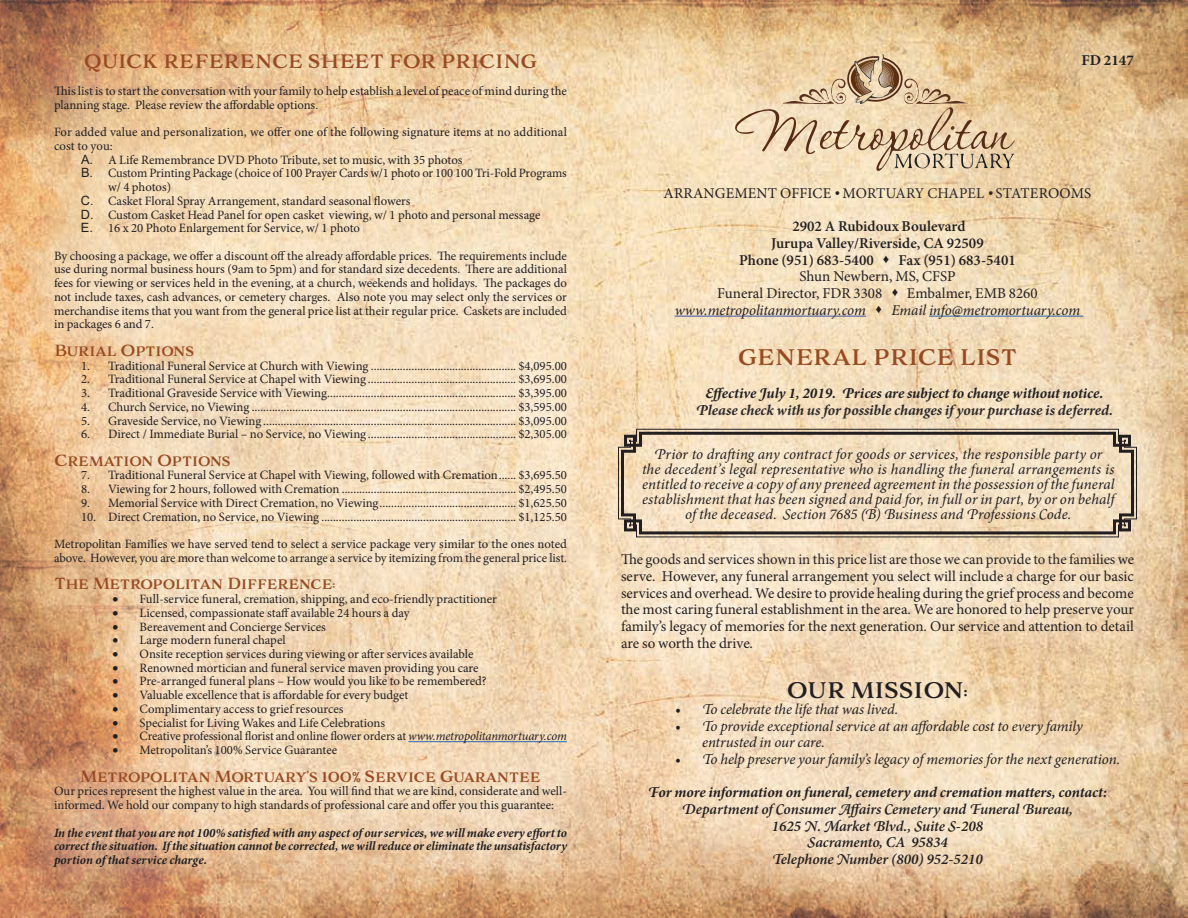
<style>
.page{position:relative;width:1188px;height:918px;background:#fff}
.page>*{position:absolute;margin:0;border:0;box-sizing:border-box;transform-origin:0 0}
.t1{font:21px "Adorn S Serif";color:#984b22}
.t2{font:21px "Adorn S Serif";color:#231f20}
.t3{font:18px "Adorn S Serif";color:#984b22}
.t4{font:700 15.6px/18.8px "Adobe Garamond Pro";color:#231f20;text-align:center}
.t5{font:italic 15px/15px "Minion Pro";letter-spacing:.005em;color:#231f20}
.t6{font:15px/16.6px "Minion Pro";color:#231f20;text-align:justify}
.t7{font:600 15px/16.6px "Minion Pro";color:#231f20;text-align:center}
.t8{font:italic 700 15px/16.6px "Minion Pro";letter-spacing:-.005em;color:#231f20;text-align:center}
.t9{font:italic 600 15px/16.6px "Minion Pro";letter-spacing:-.005em;color:#231f20;text-align:center}
.t10{font:15px "Adorn S Serif";letter-spacing:-.01em;color:#984b22}
.t11{font:700 15px "Minion Pro";color:#231f20}
.t12{font:12.75px/13.8px "Minion Pro";color:#231f20}
.t13{font:italic 700 12.75px/13.8px "Minion Pro";letter-spacing:-.005em;color:#231f20;text-align:justify}
.s1{font-family:"Arial"}
.s2{font-style:italic}
.s3{font-family:"Garamond";font-style:italic}
.s4{font-family:"Garamond";font-weight:400;font-size:12px}
.s5{font-weight:400}
.s6{font-weight:400;font-style:italic}
</style>
<div class="page">
<img style="left:0;top:0;width:1188px;height:918px">
<div style="left:578px;top:12px;width:598px;height:897px;background:#fff;opacity:.55"></div>
<hr style="left:675px;top:316px;width:191px;height:1px;background:#3953a4">
<hr style="left:929px;top:316px;width:151px;height:1px;background:#2865b0">
<div style="left:695px;top:13px;width:360px;height:199px;background:#fff;opacity:.55"></div>
<svg style="left:734px;top:54px;width:281px;height:118px;background:#dcc29d"></svg>
<div style="left:587px;top:398px;width:581px;height:171px;background:#fff;opacity:.55"></div>
<svg style="left:617px;top:428px;width:521px;height:110px;background:#998b79"></svg>
<svg style="left:620px;top:430px;width:516px;height:106px;background:#e4d2b6"></svg>
<div style="left:12px;top:10px;width:598px;height:898px;background:#fff;opacity:.55"></div>
<hr style="left:408px;top:741px;width:159px;height:1px;background:#2865b0">
<h2 class="t3" style="left:84px;top:49px;width:455px">QUICK REFERENCE SHEET FOR PRICING</h2>
<p class="t12" style="left:54px;top:84px;width:514px">This list is to start the conversation with your family to help establish a level of peace of mind during the planning stage. Please review the affordable options.</p>
<p class="t12" style="left:54px;top:125px;width:514px">For added value and personalization, we offer one of the following signature items at no additional</p>
<p class="t12" style="left:54px;top:139px;width:60px">cost to you:</p>
<p class="t12" style="left:81px;top:153px;width:383px"><span class="s1">A.</span> A Life Remembrance DVD Photo Tribute, set to music, with 35 photos</p>
<p class="t12" style="left:81px;top:166px;width:487px"><span class="s1">B.</span> Custom Printing Package (choice of 100 Prayer Cards w/1 photo or 100 100 Tri-Fold Programs</p>
<p class="t12" style="left:108px;top:180px;width:65px">w/ 4 photos)</p>
<p class="t12" style="left:81px;top:194px;width:331px"><span class="s1">C.</span> Casket Floral Spray Arrangement, standard seasonal flowers</p>
<p class="t12" style="left:81px;top:208px;width:461px"><span class="s1">D.</span> Custom Casket Head Panel for open casket viewing, w/ 1 photo and personal message</p>
<p class="t12" style="left:81px;top:221px;width:281px"><span class="s1">E.</span> 16 x 20 Photo Enlargement for Service, w/ 1 photo</p>
<p class="t12" style="left:54px;top:249px;width:515px;text-align:justify">By choosing a package, we offer a discount off the already affordable prices. The requirements include use during normal business hours (9am to 5pm) and for standard size decedents. There are additional fees for viewing or services held in the evening, at a church, weekends and holidays. The packages do not include taxes, cash advances, or cemetery charges. Also note you may select only the services or merchandise items that you want from the general price list at their regular price. Caskets are included in packages 6 and 7.</p>
<p class="t10" style="left:54px;top:341px;width:142px">Burial Options</p>
<p class="t12" style="left:81px;top:359px;width:488px">1. Traditional Funeral Service at Church with Viewing .................................................. $4,095.00</p>
<p class="t12" style="left:81px;top:372px;width:488px">2. Traditional Funeral Service at Chapel with Viewing ................................................... $3,695.00</p>
<p class="t12" style="left:81px;top:386px;width:488px">3. Traditional Graveside Service with Viewing................................................................. $3,395.00</p>
<p class="t12" style="left:81px;top:400px;width:488px">4. Church Service, no Viewing ........................................................................................... $3,595.00</p>
<p class="t12" style="left:81px;top:414px;width:488px">5. Graveside Service, no Viewing ....................................................................................... $3,095.00</p>
<p class="t12" style="left:81px;top:427px;width:488px">6. Direct / Immediate Burial – no Service, no Viewing ................................................... $2,305.00</p>
<p class="t10" style="left:54px;top:451px;width:178px">Cremation Options</p>
<p class="t12" style="left:81px;top:469px;width:488px">7. Traditional Funeral Service at Chapel with Viewing, followed with Cremation...... $3,695.50</p>
<p class="t12" style="left:81px;top:482px;width:488px">8. Viewing for 2 hours, followed with Cremation ............................................................ $2,495.50</p>
<p class="t12" style="left:81px;top:496px;width:488px">9. Memorial Service with Direct Cremation, no Viewing............................................... $1,625.50</p>
<p class="t12" style="left:54px;top:503px;width:515px;line-height:27.5px;text-align:right">10. Direct Cremation, no Service, no Viewing ................................................................... $1,125.50<br>Metropolitan Families we have served tend to select a service package very similar to the ones noted</p>
<p class="t12" style="left:54px;top:551px;width:515px">above. However, you are more than welcome to arrange a service by itemizing from the general price list.</p>
<p class="t10" style="left:54px;top:574px;width:283px">The Metropolitan Difference:</p>
<p class="t12" style="left:112px;top:592px;width:386px">• Full-service funeral, cremation, shipping, and eco-friendly practitioner</p>
<p class="t12" style="left:112px;top:606px;width:299px">• Licensed, compassionate staff available 24 hours a day</p>
<p class="t12" style="left:112px;top:620px;width:215px">• Bereavement and Concierge Services</p>
<p class="t12" style="left:112px;top:633px;width:175px">• Large modern funeral chapel</p>
<p class="t12" style="left:112px;top:647px;width:363px">• Onsite reception services during viewing or after services available</p>
<p class="t12" style="left:112px;top:661px;width:368px">• Renowned mortician and funeral service maven providing you care</p>
<p class="t12" style="left:112px;top:675px;width:376px">• Pre-arranged funeral plans – How would you like to be remembered?</p>
<p class="t12" style="left:112px;top:688px;width:297px">• Valuable excellence that is affordable for every budget</p>
<p class="t12" style="left:112px;top:702px;width:233px">• Complimentary access to grief resources</p>
<p class="t12" style="left:112px;top:716px;width:274px">• Specialist for Living Wakes and Life Celebrations</p>
<p class="t12" style="left:112px;top:729px;width:456px">• Creative professional florist and online flower orders at <span class="s2">www.metropolitanmortuary.com</span></p>
<p class="t12" style="left:112px;top:743px;width:226px">• Metropolitan’s 100% Service Guarantee</p>
<p class="t10" style="left:80px;top:767px;width:462px">Metropolitan Mortuary’s 100% Service Guarantee</p>
<p class="t12" style="left:54px;top:784px;width:514px">Our prices represent the highest value in the area. You will find that we are kind, considerate and well&shy;informed. We hold our company to high standards of professional care and offer you this guarantee:</p>
<p class="t13" style="left:54px;top:825px;width:515px">In the event that you are not 100% satisfied with any aspect of our services, we will make every effort to correct the situation. If the situation cannot be corrected, we will reduce or eliminate the unsatisfactory portion of that service charge.</p>
<p class="t11" style="left:1082px;top:50px;width:54px">FD 2147</p>
<p class="t4" style="left:719px;top:184px;width:318px">2902 Rubidoux Blvd., Ste A, Riverside, CA 92509</p>
<p class="t4" style="left:736px;top:221px;width:285px">(951) 683-5400<br>Shun Newbern, Funeral Director, FDR 3308</p>
<p class="t6" style="left:664px;top:185px;width:429px">ARRANGEMENT OFFICE <span class="s3">•</span> MORTUARY CHAPEL <span class="s3">•</span> STATEROOMS</p>
<p class="t7" style="left:675px;top:218px;width:407px">2902 A Rubidoux Boulevard<br>Jurupa Valley/Riverside, CA 92509<br>Phone (951) 683-5400 <span class="s4">♦</span> Fax (951) 683-5401<br><span class="s5">Shun Newbern, MS, CFSP<br>Funeral Director, FDR 3308</span> <span class="s4">♦</span> <span class="s5">Embalmer, EMB 8260 </span><span class="s6">www.metropolitanmortuary.com</span> <span class="s4">♦</span> <span class="s6">Email info@metromortuary.com</span></p>
<h1 class="t1" style="left:738px;top:343px;width:281px">GENERAL PRICE LIST</h1>
<p class="t8" style="left:696px;top:384px;width:419px">Effective July 1, 2019. Prices are subject to change without notice.<br>Please check with us for possible changes if your purchase is deferred.</p>
<p class="t5" style="left:642px;top:446px;width:474px;text-align:center">Prior to drafting any contract for goods or services, the responsible party or<br>the decedent’s legal representative who is handling the funeral arrangements is entitled to receive a copy of any preneed agreement in the possession of the funeral establishment that has been signed and paid for, in full or in part, by or on behalf of the deceased. Section 7685 (B) Business and Professions Code.</p>
<p class="t6" style="left:621px;top:551px;width:515px">The goods and services shown in this price list are those we can provide to the families we serve. However, any funeral arrangement you select will include a charge for our basic services and overhead. We desire to provide healing during the grief process and become the most caring funeral establishment in the area. We are honored to help preserve your family’s legacy of memories for the next generation. Our service and attention to detail are so worth the drive.</p>
<h1 class="t2" style="left:787px;top:676px;width:183px">OUR MISSION:</h1>
<p class="t5" style="left:675px;top:702px;width:225px">• To celebrate the life that was lived.</p>
<p class="t5" style="left:702px;top:718px;width:382px;line-height:16.6px;text-indent:-27px">• To provide exceptional service at an affordable cost to every family entrusted in our care.</p>
<p class="t5" style="left:675px;top:752px;width:447px">• To help preserve your family’s legacy of memories for the next generation.</p>
<p class="t8" style="left:648px;top:784px;width:461px">For more information on funeral, cemetery and cremation matters, contact:</p>
<p class="t9" style="left:682px;top:801px;width:393px">Department of Consumer Affairs Cemetery and Funeral Bureau, 1625 N. Market Blvd., Suite S-208<br>Sacramento, CA 95834<br>Telephone Number (800) 952-5210</p>
</div>
